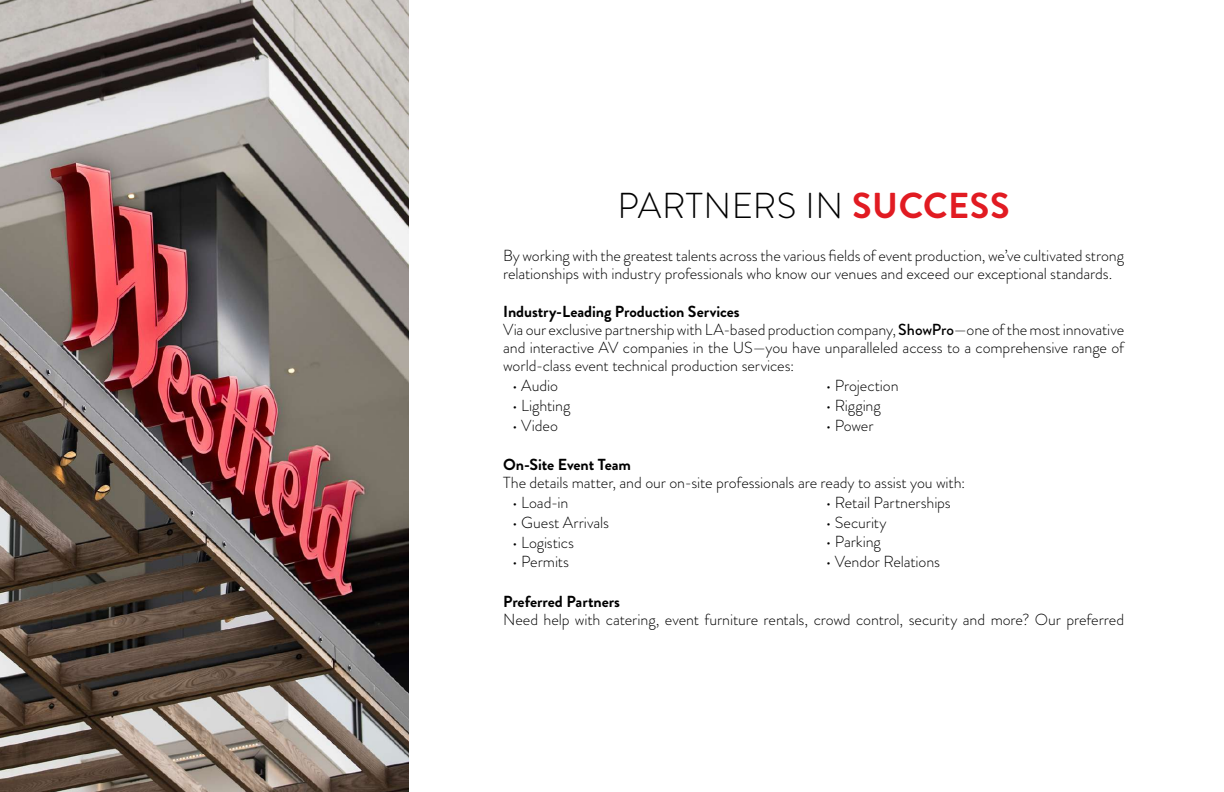
<style>
.page{position:relative;width:1224px;height:792px;background:#fff}
.page>*{position:absolute;margin:0;border:0;box-sizing:border-box;transform-origin:0 0}
.t1{font:300 36px "Brandon Grotesque";letter-spacing:.01em;color:#000}
.t2{font:300 16px/18px "Brandon Grotesque";letter-spacing:-.01em;color:#000}
.t3{font:700 16px "Brandon Grotesque";letter-spacing:-.005em;color:#000}
.s1{font-weight:700;color:#e11b22}
.s2{font-weight:700}
.s3{font-weight:500}
</style>
<div class="page">
<img style="left:0;top:0;width:409px;height:792px">
<h1 class="t1" style="left:618px;top:181px;width:394px">PARTNERS IN <span class="s1">SUCCESS</span></h1>
<p class="t2" style="left:503px;top:247px;width:623px">By working with the greatest talents across the various fields of event production, we’ve cultivated strong relationships with industry professionals who know our venues and exceed our exceptional standards.</p>
<p class="t2" style="left:503px;top:303px;width:623px"><span class="s2">Industry-Leading Production Services<br></span>Via our exclusive partnership with LA-based production company, <span class="s3">ShowPro</span>—one of the most innovative and interactive AV companies in the US—you have unparalleled access to a comprehensive range of world-class event technical production services:</p>
<p class="t2" style="left:512px;top:377px;width:47px">• Audio</p>
<p class="t2" style="left:512px;top:396px;width:60px">• Lighting</p>
<p class="t2" style="left:512px;top:416px;width:47px">• Video</p>
<p class="t2" style="left:826px;top:377px;width:74px">• Projection</p>
<p class="t2" style="left:826px;top:396px;width:57px">• Rigging</p>
<p class="t2" style="left:826px;top:416px;width:49px">• Power</p>
<p class="t3" style="left:503px;top:453px;width:129px">On-Site Event Team</p>
<p class="t2" style="left:503px;top:474px;width:464px">The details matter, and our on-site professionals are ready to assist you with:</p>
<p class="t2" style="left:512px;top:494px;width:58px">• Load-in</p>
<p class="t2" style="left:512px;top:513px;width:98px">• Guest Arrivals</p>
<p class="t2" style="left:512px;top:533px;width:63px">• Logistics</p>
<p class="t2" style="left:512px;top:553px;width:59px">• Permits</p>
<p class="t2" style="left:826px;top:493px;width:127px">• Retail Partnerships</p>
<p class="t2" style="left:826px;top:513px;width:62px">• Security</p>
<p class="t2" style="left:826px;top:533px;width:57px">• Parking</p>
<p class="t2" style="left:826px;top:553px;width:116px">• Vendor Relations</p>
<p class="t3" style="left:503px;top:590px;width:118px">Preferred Partners</p>
<p class="t2" style="left:503px;top:610px;width:622px">Need help with catering, event furniture rentals, crowd control, security and more? Our preferred</p>
</div>
